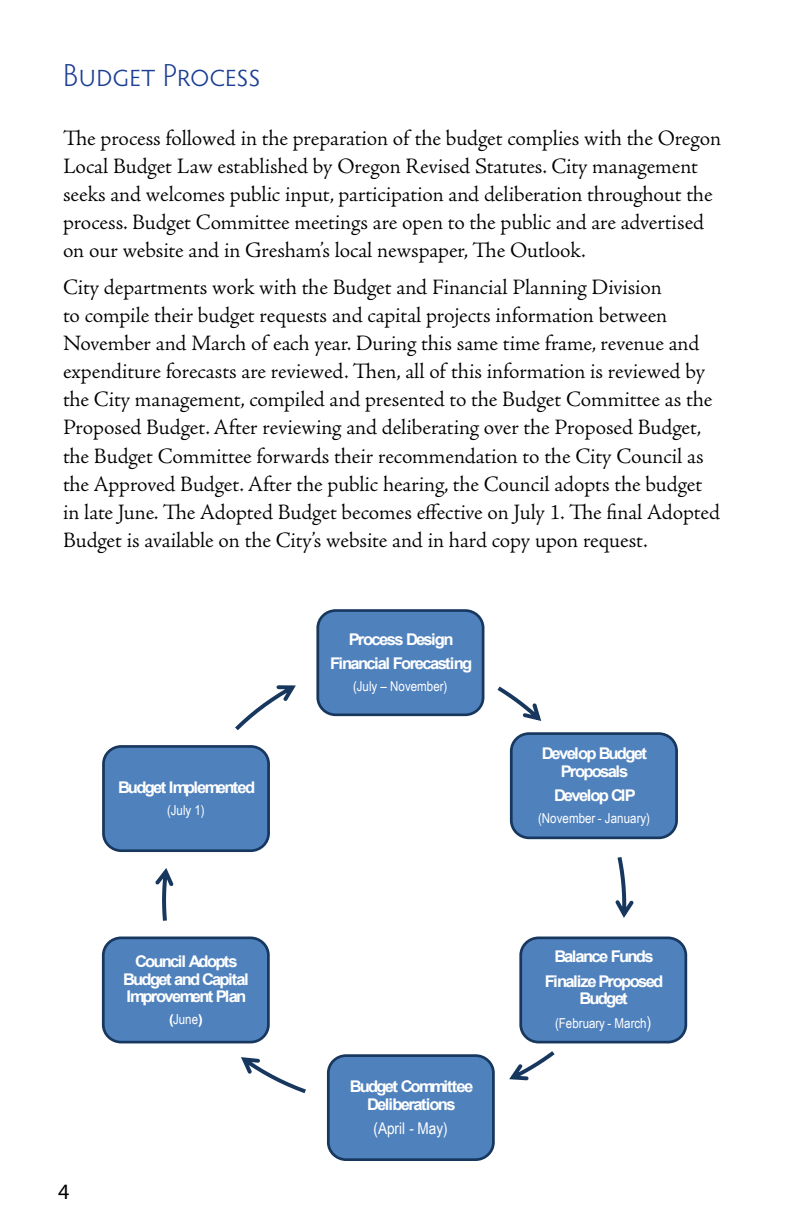
<style>
.page{position:relative;width:792px;height:1224px;background:#fff}
.page>*{position:absolute;margin:0;border:0;box-sizing:border-box;transform-origin:0 0}
.t1{font:300 32px "Hypatia Sans Pro";letter-spacing:-.005em;color:#1c3f94}
.t2{font:300 22px/28px "Adobe Jenson Pro";letter-spacing:-.005em;color:#000}
.t3{font:22px "Myriad Pro";color:#000}
.t4{font:700 16.2px/24.4px "Arial";letter-spacing:-.1em;color:#fff;text-align:center}
.t5{font:16.2px "Arial Narrow";color:#fff}
.t6{font:13.6px "Arial Narrow";letter-spacing:.005em;color:#fff}
.s1{font-family:"Arial";font-weight:700}
.s2{font-size:16.2px}
</style>
<div class="page">
<div style="left:318px;top:611px;width:165px;height:104px;background:#4f81bd;border-radius:18px"></div>
<div style="left:316px;top:609px;width:168px;height:107px;border:3px solid #17375e;border-radius:18px"></div>
<svg style="left:497px;top:687px;width:44px;height:34px"></svg>
<div style="left:511px;top:734px;width:166px;height:104px;background:#4f81bd;border-radius:18px"></div>
<div style="left:510px;top:732px;width:168px;height:107px;border:3px solid #17375e;border-radius:18px"></div>
<svg style="left:615px;top:857px;width:19px;height:61px"></svg>
<div style="left:521px;top:938px;width:165px;height:104px;background:#4f81bd;border-radius:18px"></div>
<div style="left:519px;top:937px;width:168px;height:106px;border:3px solid #17375e;border-radius:18px"></div>
<svg style="left:509px;top:1051px;width:46px;height:29px"></svg>
<div style="left:328px;top:1056px;width:165px;height:104px;background:#4f81bd;border-radius:18px"></div>
<div style="left:327px;top:1054px;width:168px;height:107px;border:3px solid #17375e;border-radius:18px"></div>
<svg style="left:241px;top:1057px;width:65px;height:36px"></svg>
<div style="left:103px;top:938px;width:165px;height:104px;background:#4f81bd;border-radius:18px"></div>
<div style="left:102px;top:937px;width:168px;height:106px;border:3px solid #17375e;border-radius:18px"></div>
<svg style="left:155px;top:868px;width:19px;height:53px"></svg>
<div style="left:103px;top:746px;width:166px;height:105px;background:#4f81bd;border-radius:18px"></div>
<div style="left:102px;top:745px;width:168px;height:107px;border:3px solid #17375e;border-radius:18px"></div>
<svg style="left:235px;top:685px;width:61px;height:45px"></svg>
<h1 class="t1" style="left:63px;top:55px;width:199px">Budget Process</h1>
<p class="t2" style="left:63px;top:125px;width:660px">The process followed in the preparation of the budget complies with the Oregon Local Budget Law established by Oregon Revised Statutes. City management seeks and welcomes public input, participation and deliberation throughout the process. Budget Committee meetings are open to the public and are advertised on our website and in Gresham’s local newspaper, The Outlook.</p>
<p class="t2" style="left:63px;top:274px;width:658px">City departments work with the Budget and Financial Planning Division<br>to compile their budget requests and capital projects information between November and March of each year. During this same time frame, revenue and expenditure forecasts are reviewed. Then, all of this information is reviewed by the City management, compiled and presented to the Budget Committee as the Proposed Budget. After reviewing and deliberating over the Proposed Budget, the Budget Committee forwards their recommendation to the City Council as the Approved Budget. After the public hearing, the Council adopts the budget in late June. The Adopted Budget becomes effective on July 1. The final Adopted Budget is available on the City’s website and in hard copy upon request.</p>
<p class="t4" style="left:118px;top:776px;width:139px">Budget Implemented</p>
<p class="t6" style="left:167px;top:802px;width:39px">(July 1)</p>
<p class="t4" style="left:123px;top:953px;width:127px;line-height:17.4px">Council Adopts<br>Budget and Capital<br>Improvement Plan</p>
<p class="t6" style="left:169px;top:1011px;width:35px"><span class="s1">(</span>June<span class="s1">)</span></p>
<p class="t3" style="left:58px;top:1178px;width:13px">4</p>
<p class="t4" style="left:330px;top:627px;width:144px">Process Design<br>Financial Forecasting</p>
<p class="t6" style="left:353px;top:679px;width:96px">(July – November)</p>
<p class="t4" style="left:350px;top:1078px;width:125px;line-height:17.6px">Budget Committee<br>Deliberations</p>
<p class="t5" style="left:373px;top:1119px;width:76px">(April - May)</p>
<p class="t4" style="left:542px;top:745px;width:107px;line-height:17.6px">Develop Budget<br>Proposals</p>
<p class="t4" style="left:554px;top:784px;width:83px">Develop CIP</p>
<p class="t6" style="left:538px;top:810px;width:113px">(November - January)</p>
<p class="t4" style="left:545px;top:945px;width:120px">Balance Funds<br>Finalize Proposed</p>
<p class="t4" style="left:580px;top:987px;width:50px">Budget</p>
<p class="t6" style="left:555px;top:1016px;width:98px">(February - March<span class="s2">)</span></p>
</div>
